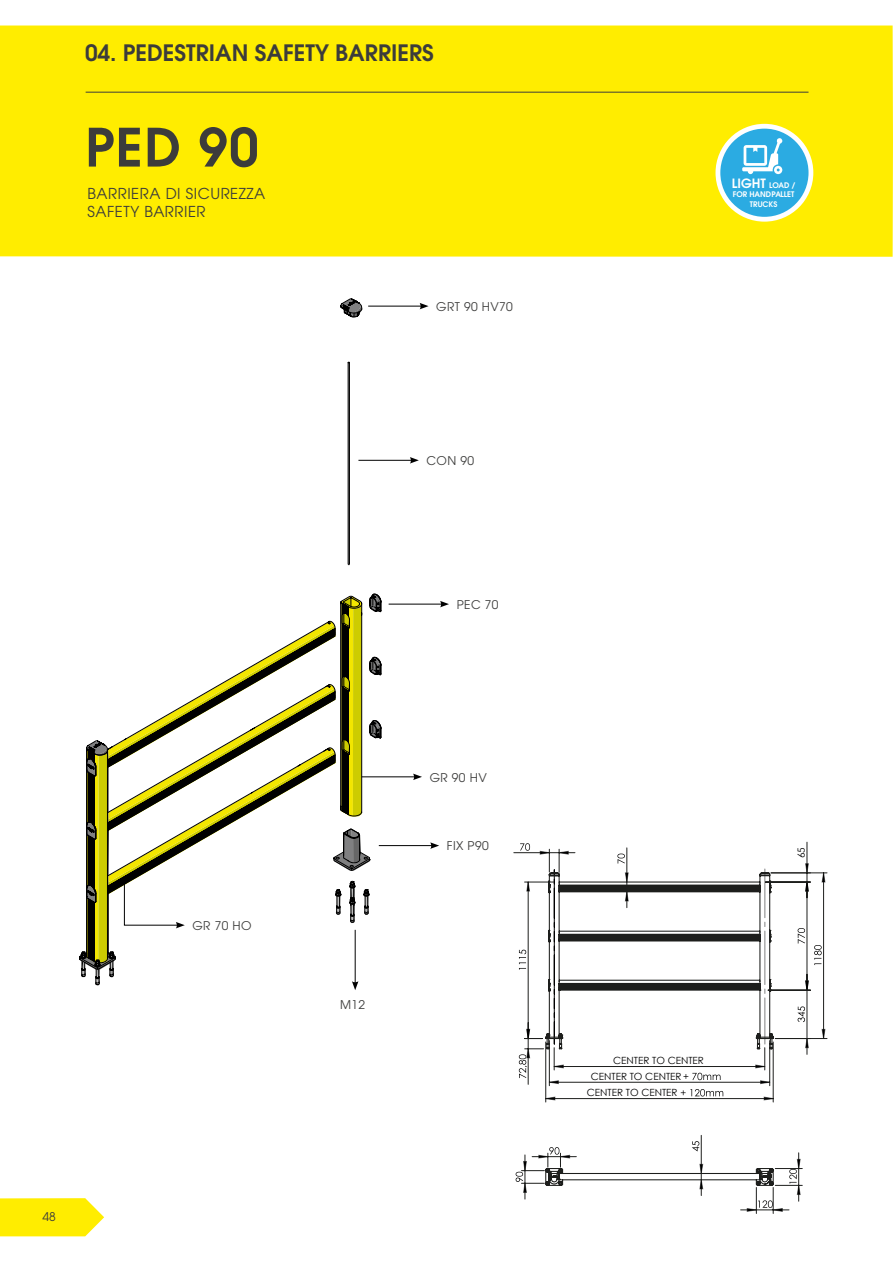
<style>
.page{position:relative;width:893px;height:1263px;background:#fff}
.page>*{position:absolute;margin:0;border:0;box-sizing:border-box;transform-origin:0 0}
.t1{font:600 52.5px "Avant Garde";color:#3c3c3b}
.t2{font:600 22.5px "Avant Garde";color:#3c3c3b}
.t3{font:15px/18px "Avant Garde";letter-spacing:.035em;color:#3c3c3b}
.t4{font:600 12.75px "Avant Garde";color:#fff}
.t5{font:12px "Avant Garde";letter-spacing:.035em;color:#3c3c3b}
.t6{font:9.9px "Century Gothic";color:#000}
.t7{font:600 7.65px/9.1px "Avant Garde";color:#fff;text-align:center}
.s1{font-size:7.65px}
</style>
<div class="page">
<div style="left:0;top:26px;width:893px;height:231px;background:#ffed00"></div>
<div style="left:0;top:33px;width:827px;height:38px;background:#ffed00"></div>
<svg style="left:0;top:1198px;width:104px;height:38px;background:#ffee18"></svg>
<hr style="left:502px;top:828px;width:1px;height:395px;background:#c0c0bf">
<hr style="left:892px;top:828px;width:1px;height:395px;background:#c0c0bf">
<hr style="left:502px;top:828px;width:330px;height:1px;background:#c0c0bf">
<hr style="left:502px;top:1262px;width:330px;height:1px;background:#c0c0bf">
<hr style="left:514px;top:852px;width:35px;height:1px;background:#1d1e1c">
<hr style="left:807px;top:842px;width:1px;height:31px;background:#1d1e1c">
<hr style="left:771px;top:872px;width:56px;height:1px;background:#1d1e1c">
<hr style="left:775px;top:1038px;width:52px;height:1px;background:#1d1e1c">
<hr style="left:528px;top:1049px;width:1px;height:35px;background:#1d1e1c">
<svg style="left:545px;top:1080px;width:229px;height:61px"></svg>
<svg style="left:519px;top:843px;width:303px;height:237px"></svg>
<svg style="left:516px;top:1141px;width:286px;height:72px"></svg>
<hr style="left:86px;top:92px;width:722px;height:1px;background:#3c3c3b">
<svg style="left:340px;top:298px;width:45px;height:267px"></svg>
<hr style="left:368px;top:306px;width:54px;height:1px;background:#000">
<svg style="left:420px;top:303px;width:9px;height:6px"></svg>
<hr style="left:358px;top:460px;width:54px;height:1px;background:#000">
<svg style="left:410px;top:457px;width:9px;height:7px"></svg>
<hr style="left:389px;top:604px;width:53px;height:1px;background:#000">
<svg style="left:440px;top:601px;width:9px;height:6px"></svg>
<hr style="left:379px;top:845px;width:54px;height:1px;background:#000">
<svg style="left:430px;top:842px;width:9px;height:7px"></svg>
<svg style="left:79px;top:593px;width:343px;height:397px"></svg>
<svg style="left:715px;top:124px;width:98px;height:98px"></svg>
<div style="left:720px;top:129px;width:88px;height:88px;background:#2babe2;border-radius:50%"></div>
<svg style="left:742px;top:138px;width:40px;height:36px"></svg>
<h2 class="t2" style="left:85px;top:38px;width:350px">04. PEDESTRIAN SAFETY BARRIERS</h2>
<h1 class="t1" style="left:85px;top:113px;width:175px">PED 90</h1>
<h3 class="t3" style="left:88px;top:185px;width:179px">BARRIERA DI SICUREZZA<br>SAFETY BARRIER</h3>
<p class="t5" style="left:192px;top:918px;width:61px">GR 70 HO</p>
<p class="t5" style="left:436px;top:299px;width:78px">GRT 90 HV70</p>
<p class="t5" style="left:426px;top:453px;width:49px">CON 90</p>
<p class="t5" style="left:457px;top:597px;width:43px">PEC 70</p>
<p class="t5" style="left:340px;top:998px;width:27px">M12</p>
<p class="t5" style="left:430px;top:770px;width:59px">GR 90 HV</p>
<p class="t5" style="left:447px;top:839px;width:43px">FIX P90</p>
<p class="t5" style="left:43px;top:1210px;width:15px">48</p>
<p class="t4" style="left:732px;top:175px;width:65px">LIGHT <span class="s1">LOAD /</span></p>
<p class="t7" style="left:733px;top:190px;width:63px">FOR HANDPALLET<br>TRUCKS</p>
<p class="t6" style="left:613px;top:1055px;width:92px">CENTER TO CENTER</p>
<p class="t6" style="left:591px;top:1070px;width:92px">CENTER TO CENTER</p>
<p class="t6" style="left:587px;top:1087px;width:92px">CENTER TO CENTER</p>
<p class="t6" style="left:795px;top:858px;width:12px;rotate:-90deg">65</p>
</div>
